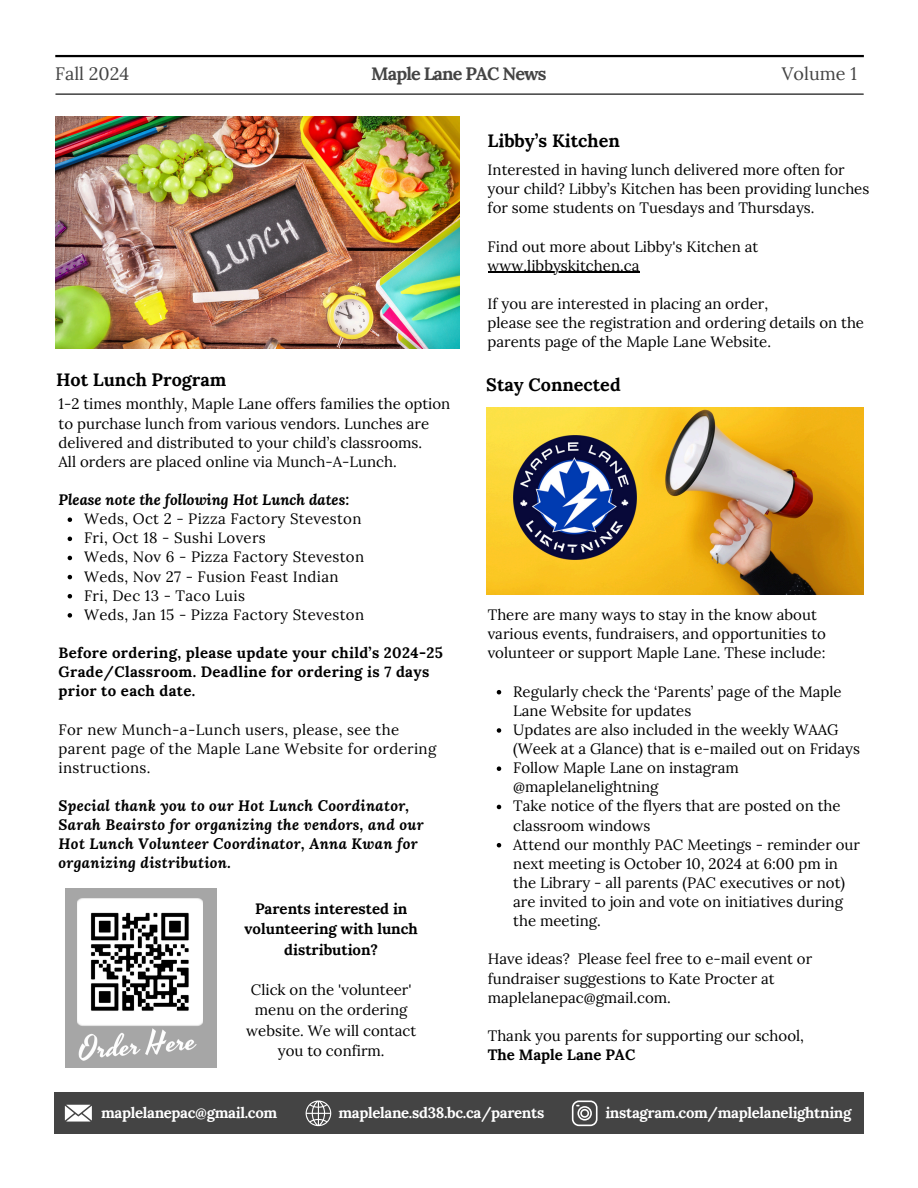
<style>
.page{position:relative;width:918px;height:1188px;background:#fff}
.page>*{position:absolute;margin:0;border:0;box-sizing:border-box;transform-origin:0 0}
.t1{font:700 18px "Lora";color:#000}
.t2{font:700 18px "Lora";letter-spacing:-.05em;color:#444}
.t3{font:18px "Lora";color:#444}
.t4{font:15px/19.2px "Lora";color:#000}
.t5{font:15px/19.2px "Lora";letter-spacing:.02em;color:#000}
.t6{font:italic 700 15px/19.2px "Lora";letter-spacing:.02em;color:#000}
.t7{font:700 15px/19.2px "Lora";letter-spacing:.02em;color:#000}
.t8{font:700 15px "Lora";letter-spacing:-.02em;color:#fff}
.t9{font:700 15px/20.2px "Lora";color:#000;text-align:center}
.t10{font:italic 700 15px "Lora";color:#000}
</style>
<div class="page">
<hr style="left:56px;top:94px;width:807px;height:1px;background:#000">
<hr style="left:55px;top:55px;width:809px;height:2px;background:#000">
<img style="left:55px;top:117px;width:404px;height:231px">
<div style="left:65px;top:888px;width:152px;height:179px;background:#a6a6a6"></div>
<img style="left:78px;top:899px;width:125px;height:162px">
<img style="left:486px;top:408px;width:378px;height:186px">
<img style="left:513px;top:436px;width:124px;height:124px">
<svg style="left:68px;top:517px;width:4px;height:5px"></svg>
<svg style="left:68px;top:537px;width:4px;height:4px"></svg>
<svg style="left:68px;top:556px;width:4px;height:4px"></svg>
<svg style="left:68px;top:575px;width:4px;height:4px"></svg>
<svg style="left:68px;top:594px;width:4px;height:4px"></svg>
<svg style="left:68px;top:613px;width:4px;height:5px"></svg>
<hr style="left:488px;top:272px;width:152px;height:1px;background:#000">
<svg style="left:497px;top:690px;width:4px;height:4px"></svg>
<svg style="left:497px;top:728px;width:4px;height:5px"></svg>
<svg style="left:497px;top:766px;width:4px;height:5px"></svg>
<svg style="left:497px;top:805px;width:4px;height:4px"></svg>
<svg style="left:497px;top:843px;width:4px;height:4px"></svg>
<div style="left:54px;top:1093px;width:810px;height:41px;background:#444"></div>
<svg style="left:572px;top:1101px;width:26px;height:25px"></svg>
<svg style="left:306px;top:1101px;width:25px;height:25px"></svg>
<svg style="left:65px;top:1105px;width:27px;height:17px"></svg>
<p class="t3" style="left:55px;top:62px;width:75px">Fall 2024</p>
<h1 class="t2" style="left:371px;top:62px;width:177px">Maple Lane PAC News</h1>
<p class="t3" style="left:782px;top:62px;width:77px">Volume 1</p>
<p class="t1" style="left:56px;top:368px;width:172px">Hot Lunch Program</p>
<p class="t4" style="left:59px;top:394px;width:393px">1-2 times monthly, Maple Lane offers families the option to purchase lunch from various vendors. Lunches are delivered and distributed to your child’s classrooms.</p>
<p class="t4" style="left:59px;top:452px;width:340px">All orders are placed online via Munch-A-Lunch.</p>
<h1 class="t10" style="left:59px;top:490px;width:292px">Please note the following Hot Lunch dates:</h1>
<p class="t5" style="left:84px;top:509px;width:279px">Weds, Oct 2 - Pizza Factory Steveston</p>
<p class="t5" style="left:84px;top:528px;width:183px">Fri, Oct 18 - Sushi Lovers</p>
<h3 class="t5" style="left:84px;top:547px;width:282px">Weds, Nov 6 - Pizza Factory Steveston</h3>
<p class="t5" style="left:84px;top:567px;width:256px">Weds, Nov 27 - Fusion Feast Indian</p>
<p class="t5" style="left:84px;top:586px;width:162px">Fri, Dec 13 - Taco Luis</p>
<p class="t5" style="left:84px;top:605px;width:282px">Weds, Jan 15 - Pizza Factory Steveston</p>
<p class="t7" style="left:59px;top:643px;width:386px">Before ordering, please update your child’s 2024-25<br>Grade/Classroom. Deadline for ordering is 7 days prior to each date.</p>
<p class="t5" style="left:59px;top:720px;width:342px">For new Munch-a-Lunch users, please, see the</p>
<p class="t5" style="left:59px;top:739px;width:379px">parent page of the Maple Lane Website for ordering instructions.</p>
<h3 class="t6" style="left:59px;top:796px;width:367px">Special thank you to our Hot Lunch Coordinator, Sarah Beairsto for organizing the vendors, and our Hot Lunch Volunteer Coordinator, Anna Kwan for organizing distribution.</h3>
<p class="t9" style="left:245px;top:899px;width:175px">Parents interested in volunteering with lunch distribution?</p>
<h3 class="t4" style="left:246px;top:980px;width:172px;line-height:20.2px;text-align:center">Click on the 'volunteer' menu on the ordering website. We will contact you to confirm.</h3>
<p class="t1" style="left:488px;top:129px;width:134px">Libby’s Kitchen</p>
<h3 class="t4" style="left:488px;top:160px;width:383px">Interested in having lunch delivered more often for your child? Libby’s Kitchen has been providing lunches for some students on Tuesdays and Thursdays.</h3>
<p class="t4" style="left:488px;top:236px;width:272px">Find out more about Libby's Kitchen at</p>
<h1 class="t4" style="left:488px;top:256px;width:153px">www.libbyskitchen.ca</h1>
<h1 class="t4" style="left:488px;top:294px;width:282px">If you are interested in placing an order,</h1>
<p class="t4" style="left:488px;top:313px;width:378px">please see the registration and ordering details on the</p>
<p class="t4" style="left:488px;top:332px;width:285px">parents page of the Maple Lane Website.</p>
<p class="t1" style="left:486px;top:373px;width:136px">Stay Connected</p>
<p class="t4" style="left:488px;top:605px;width:340px">There are many ways to stay in the know about various events, fundraisers, and opportunities to volunteer or support Maple Lane. These include:</p>
<p class="t4" style="left:513px;top:682px;width:330px">Regularly check the ‘Parents’ page of the Maple<br>Lane Website for updates</p>
<p class="t4" style="left:513px;top:720px;width:348px">Updates are also included in the weekly WAAG (Week at a Glance) that is e-mailed out on Fridays</p>
<p class="t4" style="left:513px;top:758px;width:227px">Follow Maple Lane on instagram @maplelanelightning</p>
<p class="t4" style="left:513px;top:796px;width:329px">Take notice of the flyers that are posted on the classroom windows</p>
<p class="t4" style="left:513px;top:835px;width:348px">Attend our monthly PAC Meetings - reminder our next meeting is October 10, 2024 at 6:00 pm in the Library - all parents (PAC executives or not) are invited to join and vote on initiatives during the meeting.</p>
<p class="t4" style="left:488px;top:949px;width:326px">Have ideas? Please feel free to e-mail event or fundraiser suggestions to Kate Procter at maplelanepac@gmail.com.</p>
<p class="t4" style="left:488px;top:1026px;width:318px">Thank you parents for supporting our school,</p>
<p class="t9" style="left:488px;top:1044px;width:149px">The Maple Lane PAC</p>
<p class="t8" style="left:101px;top:1103px;width:178px">maplelanepac@gmail.com</p>
<p class="t8" style="left:338px;top:1103px;width:207px">maplelane.sd38.bc.ca/parents</p>
<p class="t8" style="left:605px;top:1103px;width:248px">instagram.com/maplelanelightning</p>
</div>
